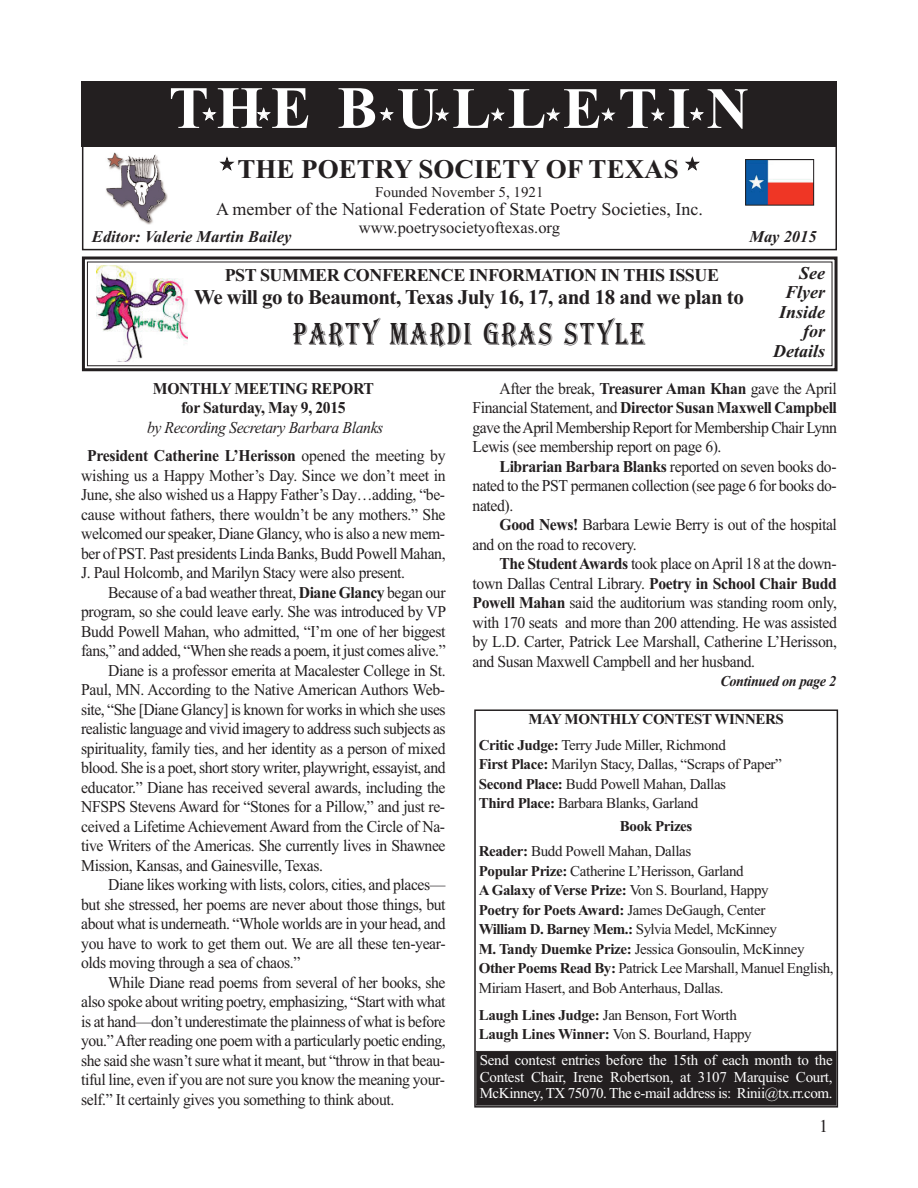
<style>
.page{position:relative;width:918px;height:1188px;background:#fff}
.page>*{position:absolute;margin:0;border:0;box-sizing:border-box;transform-origin:0 0}
.t1{font:700 58.5px "Times New Roman";color:#fff}
.t2{font:33px "Algerian Condensed LET";letter-spacing:.05em;color:#231f20}
.t3{font:700 27px "Times New Roman";color:#231f20}
.t4{font:700 21px "Times New Roman";letter-spacing:-.025em;color:#231f20}
.t5{font:18px "Times New Roman";color:#231f20}
.t6{font:700 18px "Times New Roman";letter-spacing:-.025em;color:#231f20}
.t7{font:18px/19.5px "Times New Roman PS Bold Italic MT OTF";color:#231f20;text-align:right}
.t8{font:16.5px/19.5px "Times New Roman";letter-spacing:-.025em;color:#231f20;text-align:justify;scale:.95 1}
.t9{font:italic 16.5px/28.5px "Times New Roman";letter-spacing:-.025em;color:#231f20;text-align:center;scale:.95 1}
.t10{font:700 16.5px/19.5px "Times New Roman";letter-spacing:-.025em;color:#231f20;text-align:center;scale:.95 1}
.t11{font:16.5px "Times New Roman PS Bold Italic MT OTF";color:#231f20}
.t12{font:16.5px "Times New Roman";color:#231f20}
.t13{font:15px/19.5px "Times New Roman";letter-spacing:-.025em;color:#231f20}
.t14{font:15px/16.5px "Times New Roman";letter-spacing:-.025em;color:#fff;text-align:justify}
.t15{font:700 15px/25.5px "Times New Roman";letter-spacing:-.025em;color:#231f20}
.t16{font:15px "Times New Roman";color:#231f20}
.t17{font:15px "Times New Roman PS Bold Italic MT OTF";letter-spacing:-.025em;color:#231f20;scale:.95 1}
.s1{font-size:60px}
.s2{font-weight:700;font-style:normal}
.s3{font-style:normal}
.s4{font-weight:700}
.s5{font-weight:400}
</style>
<div class="page">
<div style="left:81px;top:81px;width:756px;height:66px;background:#231f20"></div>
<div style="left:82px;top:144px;width:755px;height:106px;border:2px solid #231f20"></div>
<img style="left:106px;top:153px;width:62px;height:72px">
<img style="left:747px;top:161px;width:65px;height:43px">
<div style="left:745px;top:159px;width:69px;height:47px;border:1px solid #231f20"></div>
<div style="left:82px;top:256px;width:756px;height:115px;border:3px solid #231f20"></div>
<div style="left:87px;top:262px;width:746px;height:104px;border:1px solid #231f20"></div>
<div style="left:474px;top:709px;width:364px;height:399px;border:2px solid #231f20"></div>
<div style="left:477px;top:1052px;width:359px;height:53px;background:#231f20"></div>
<div style="left:476px;top:1051px;width:360px;height:55px;border:1px solid #231f20"></div>
<img style="left:97px;top:266px;width:91px;height:96px">
<h1 class="t1" style="left:169px;top:74px;width:582px"><span class="s1">T</span>★ <span class="s1">H</span>★ <span class="s1">E B</span> ★ U ★ L ★ L ★ E ★ T★ I ★ N</h1>
<h3 class="t3" style="left:220px;top:152px;width:480px">★ THE POETRY SOCIETY OF TEXAS ★</h3>
<p class="t16" style="left:375px;top:183px;width:170px">Founded November 5, 1921</p>
<p class="t5" style="left:216px;top:198px;width:488px">A member of the National Federation of State Poetry Societies, Inc.</p>
<p class="t12" style="left:359px;top:218px;width:203px">www.poetrysocietyoftexas.org</p>
<p class="t11" style="left:92px;top:227px;width:201px">Editor: Valerie Martin Bailey</p>
<p class="t11" style="left:749px;top:227px;width:69px">May 2015</p>
<p class="t6" style="left:225px;top:264px;width:496px">PST SUMMER CONFERENCE INFORMATION IN THIS ISSUE</p>
<p class="t4" style="left:194px;top:285px;width:551px">We will go to Beaumont, Texas July 16, 17, and 18 and we plan to</p>
<h2 class="t2" style="left:293px;top:314px;width:354px">PARTY MARDI GRAS STYLE</h2>
<p class="t7" style="left:773px;top:263px;width:54px">See<br>Flyer<br>Inside for<br>Details</p>
<p class="t10" style="left:153px;top:378px;width:234px">MONTHLY MEETING REPORT for Saturday, May 9, 2015</p>
<p class="t9" style="left:87px;top:413px;width:379px">by Recording Secretary Barbara Blanks<br><span class="s2">President Catherine L’Herisson</span> <span class="s3">opened the meeting by</span></p>
<p class="t8" style="left:81px;top:465px;width:385px">wishing us a Happy Mother’s Day. Since we don’t meet in June, she also wished us a Happy Father’s Day…adding, “be&shy;cause without fathers, there wouldn’t be any mothers.” She welcomed our speaker, Diane Glancy, who is also a new mem&shy;ber of PST. Past presidents Linda Banks, Budd Powell Mahan, J. Paul Holcomb, and Marilyn Stacy were also present.</p>
<p class="t8" style="left:108px;top:582px;width:357px">Because of a bad weather threat, <span class="s4">Diane Glancy</span> began our</p>
<p class="t8" style="left:81px;top:602px;width:386px">program, so she could leave early. She was introduced by VP</p>
<p class="t8" style="left:81px;top:621px;width:385px">Budd Powell Mahan, who admitted, “I’m one of her biggest</p>
<p class="t8" style="left:81px;top:641px;width:385px">fans,” and added, “When she reads a poem, it just comes alive.”</p>
<p class="t8" style="left:108px;top:660px;width:357px">Diane is a professor emerita at Macalester College in St.</p>
<p class="t8" style="left:81px;top:680px;width:385px">Paul, MN. According to the Native American Authors Web-</p>
<p class="t8" style="left:81px;top:699px;width:385px">site, “She [Diane Glancy] is known for works in which she uses</p>
<p class="t8" style="left:81px;top:719px;width:385px">realistic language and vivid imagery to address such subjects as</p>
<p class="t8" style="left:81px;top:738px;width:385px">spirituality, family ties, and her identity as a person of mixed</p>
<p class="t8" style="left:81px;top:758px;width:385px">blood. She is a poet, short story writer, playwright, essayist, and</p>
<p class="t8" style="left:81px;top:777px;width:385px">educator.” Diane has received several awards, including the</p>
<p class="t8" style="left:81px;top:797px;width:385px">NFSPS Stevens Award for “Stones for a Pillow,” and just re-</p>
<p class="t8" style="left:81px;top:816px;width:385px">ceived a Lifetime Achievement Award from the Circle of Na-</p>
<p class="t8" style="left:81px;top:836px;width:385px">tive Writers of the Americas. She currently lives in Shawnee</p>
<p class="t8" style="left:81px;top:855px;width:256px">Mission, Kansas, and Gainesville, Texas.</p>
<p class="t8" style="left:108px;top:875px;width:357px">Diane likes working with lists, colors, cities, and places—</p>
<p class="t8" style="left:81px;top:894px;width:385px">but she stressed, her poems are never about those things, but</p>
<p class="t8" style="left:81px;top:914px;width:385px">about what is underneath. “Whole worlds are in your head, and</p>
<p class="t8" style="left:81px;top:933px;width:385px">you have to work to get them out. We are all these ten-year-</p>
<p class="t8" style="left:81px;top:953px;width:232px">olds moving through a sea of chaos.”</p>
<p class="t8" style="left:108px;top:972px;width:357px">While Diane read poems from several of her books, she</p>
<p class="t8" style="left:81px;top:992px;width:385px">also spoke about writing poetry, emphasizing, “Start with what</p>
<p class="t8" style="left:81px;top:1011px;width:385px">is at hand—don’t underestimate the plainness of what is before</p>
<p class="t8" style="left:81px;top:1031px;width:385px">you.”After reading one poem with a particularly poetic ending,</p>
<p class="t8" style="left:81px;top:1050px;width:385px">she said she wasn’t sure what it meant, but “throw in that beau-</p>
<p class="t8" style="left:81px;top:1070px;width:384px">tiful line, even if you are not sure you know the meaning your-</p>
<p class="t8" style="left:81px;top:1089px;width:331px">self.” It certainly gives you something to think about.</p>
<p class="t8" style="left:473px;top:378px;width:385px;text-indent:27px">After the break, <span class="s4">Treasurer Aman Khan</span> gave the April Financial Statement, and <span class="s4">Director Susan Maxwell Campbell </span>gave theApril Membership Report for Membership Chair Lynn Lewis (see membership report on page 6).</p>
<p class="t8" style="left:473px;top:456px;width:385px;text-indent:27px"><span class="s4">Librarian Barbara Blanks</span> reported on seven books do&shy;nated to the PST permanen collection (see page 6 for books do&shy;nated).</p>
<p class="t8" style="left:473px;top:515px;width:385px;text-indent:27px"><span class="s4">Good News!</span> Barbara Lewie Berry is out of the hospital and on the road to recovery.</p>
<p class="t8" style="left:473px;top:554px;width:385px;text-indent:27px"><span class="s4">The StudentAwards</span> took place onApril 18 at the down&shy;town Dallas Central Library. <span class="s4">Poetry in School Chair Budd Powell Mahan</span> said the auditorium was standing room only, with 170 seats and more than 200 attending. He was assisted by L.D. Carter, Patrick Lee Marshall, Catherine L’Herisson, and Susan Maxwell Campbell and her husband.</p>
<p class="t17" style="left:720px;top:672px;width:124px">Continued on page 2</p>
<p class="t15" style="left:479px;top:706px;width:307px;text-indent:50px">MAY MONTHLY CONTEST WINNERS<br>Critic Judge: <span class="s5">Terry Jude Miller, Richmond</span></p>
<p class="t13" style="left:479px;top:754px;width:305px"><span class="s4">First Place:</span> Marilyn Stacy, Dallas, “Scraps of Paper”<br><span class="s4">Second Place:</span> Budd Powell Mahan, Dallas<br><span class="s4">Third Place:</span> Barbara Blanks, Garland</p>
<p class="t13" style="left:479px;top:813px;width:215px;line-height:25.5px;text-align:right"><span class="s4">Book Prizes<br>Reader:</span> Budd Powell Mahan, Dallas</p>
<p class="t13" style="left:479px;top:861px;width:356px"><span class="s4">Popular Prize:</span> Catherine L’Herisson, Garland<br><span class="s4">A Galaxy of Verse Prize:</span> Von S. Bourland, Happy<br><span class="s4">Poetry for Poets Award:</span> James DeGaugh, Center<br><span class="s4">William D. Barney Mem.:</span> Sylvia Medel, McKinney<br><span class="s4">M. Tandy Duemke Prize:</span> Jessica Gonsoulin, McKinney <span class="s4">Other Poems Read By:</span> Patrick Lee Marshall, Manuel English, Miriam Hasert, and Bob Anterhaus, Dallas.</p>
<p class="t13" style="left:479px;top:1005px;width:275px"><span class="s4">Laugh Lines Judge:</span> Jan Benson, Fort Worth<br><span class="s4">Laugh Lines Winner:</span> Von S. Bourland, Happy</p>
<p class="t14" style="left:480px;top:1052px;width:354px">Send contest entries before the 15th of each month to the Contest Chair, Irene Robertson, at 3107 Marquise Court, McKinney, TX 75070. The e-mail address is: Rinii@tx.rr.com.</p>
<p class="t5" style="left:819px;top:1116px;width:10px">1</p>
</div>
